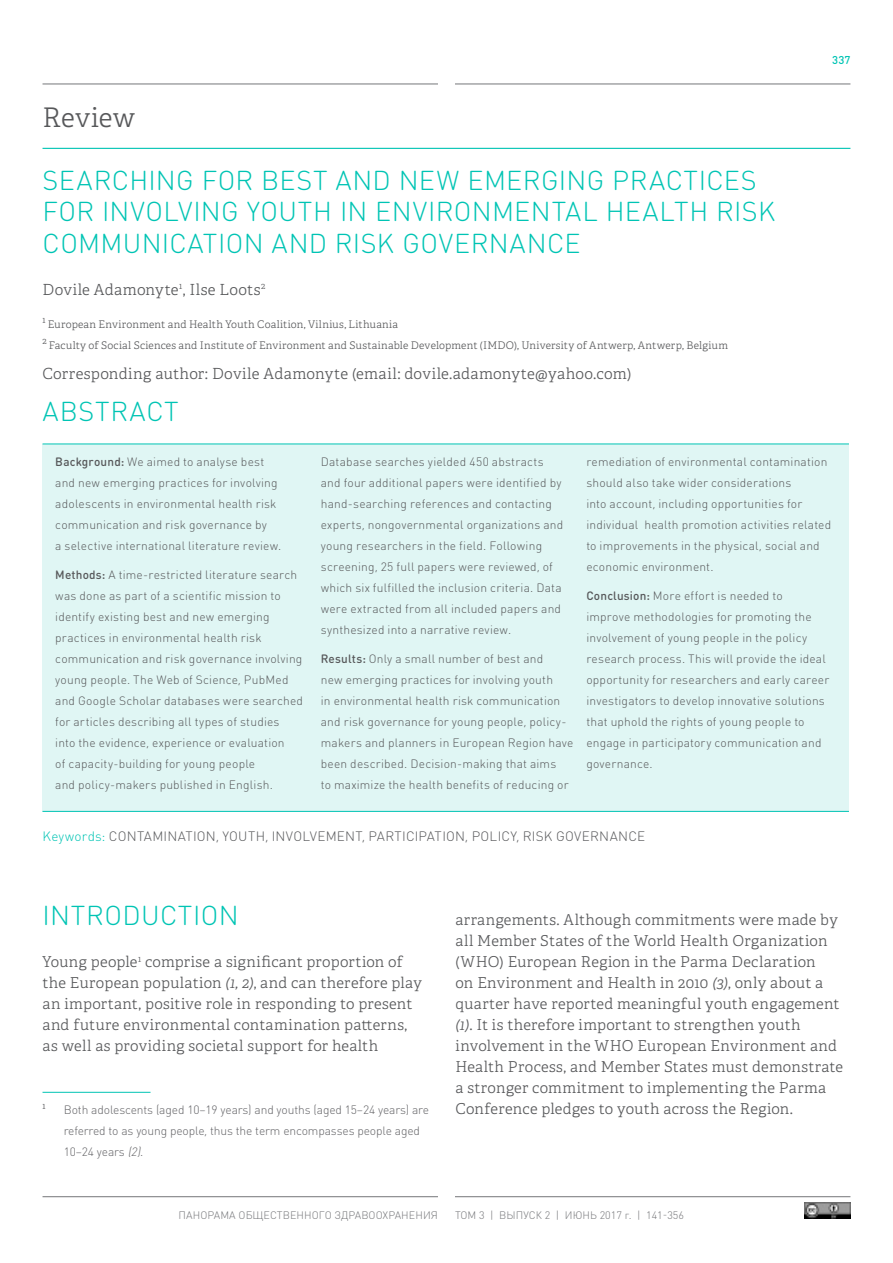
<style>
.page{position:relative;width:893px;height:1263px;background:#fff}
.page>*{position:absolute;margin:0;border:0;box-sizing:border-box;transform-origin:0 0}
.HEAD_B_variable{font:300 27px/31.5px "DIN Round Pro";letter-spacing:.015em;color:#00c4b4}
.HEAD_B{font:300 27px "DIN Round Pro";letter-spacing:.02em;color:#00c4b4}
.HEAD_A{font:300 27px "Adelle CYR";letter-spacing:.01em;color:#57585a}
.Author{font:300 15.3px "Adelle CYR";letter-spacing:.02em;color:#57585a}
.BODY_TEXT{font:300 15px/21px "Adelle CYR";letter-spacing:.02em;color:#57585a}
.KEYWORDS{font:300 13.5px "DIN Round Pro";letter-spacing:.015em;color:#57585a}
.t1{font:300 12px/21px "DIN Round Pro";letter-spacing:.015em;color:#57585a}
.FOOTNOTE_etc{font:300 12px/21px "DIN Round Pro";letter-spacing:-.01em;color:#636366}
.t2{font:500 11.25px "DIN Round Pro";color:#00c4b4}
.t3{font:300 10.8px "DIN Round Pro";letter-spacing:.005em;color:#757679}
.Footnote_author{font:300 10.5px "Adelle CYR";letter-spacing:.02em;color:#57585a}
.Footnote_author-2{font:300 8.85px "Adelle CYR";color:#57585a}
.FOOTNOTE_etc-2{font:300 8.85px "Adelle CYR";color:#57585a}
.s1{font-weight:500}
.s2{color:#00c4b4}
.s3{font-style:italic}
</style>
<div class="page">
<hr style="left:43px;top:84px;width:395px;height:1px;background:#757679">
<hr style="left:455px;top:84px;width:395px;height:1px;background:#757679">
<hr style="left:43px;top:1196px;width:395px;height:1px;background:#757679">
<hr style="left:455px;top:1196px;width:395px;height:1px;background:#757679">
<hr style="left:43px;top:148px;width:807px;height:1px;background:#00c4b4">
<div style="left:43px;top:444px;width:806px;height:367px;background:#e0f6f4"></div>
<hr style="left:43px;top:444px;width:806px;height:1px;background:#00c4b4">
<hr style="left:43px;top:811px;width:806px;height:1px;background:#00c4b4">
<hr style="left:43px;top:1092px;width:108px;height:1px;background:#00c4b4">
<img style="left:804px;top:1202px;width:46px;height:16px">
<p class="HEAD_A" style="left:43px;top:98px;width:94px">Review</p>
<p class="t2" style="left:832px;top:52px;width:20px">337</p>
<p class="HEAD_B_variable" style="left:43px;top:163px;width:735px">SEARCHING FOR BEST AND NEW EMERGING PRACTICES<br>FOR INVOLVING YOUTH IN ENVIRONMENTAL HEALTH RISK<br>COMMUNICATION AND RISK GOVERNANCE</p>
<p class="Author" style="left:43px;top:278px;width:224px">Dovile Adamonyte<sup>1</sup>, Ilse Loots<sup>2</sup></p>
<p class="Footnote_author-2" style="left:43px;top:314px;width:5px">1</p>
<p class="Footnote_author" style="left:48px;top:317px;width:352px">European Environment and Health Youth Coalition, Vilnius, Lithuania</p>
<p class="Footnote_author-2" style="left:43px;top:335px;width:6px">2</p>
<p class="Footnote_author" style="left:49px;top:338px;width:681px">Faculty of Social Sciences and Institute of Environment and Sustainable Development (IMDO), University of Antwerp, Antwerp, Belgium</p>
<p class="Author" style="left:43px;top:362px;width:590px">Corresponding author: Dovile Adamonyte (email: dovile.adamonyte@yahoo.com)</p>
<p class="HEAD_B" style="left:43px;top:393px;width:137px">ABSTRACT</p>
<p class="t1" style="left:55px;top:451px;width:228px"><span class="s1">Background:</span> We aimed to analyse best and new emerging practices for involving adolescents in environmental health risk communication and risk governance by<br>a selective international literature review.</p>
<p class="t1" style="left:55px;top:564px;width:249px"><span class="s1">Methods:</span> A time-restricted literature search was done as part of a scientific mission to identify existing best and new emerging practices in environmental health risk communication and risk governance involving young people. The Web of Science, PubMed and Google Scholar databases were searched for articles describing all types of studies<br>into the evidence, experience or evaluation<br>of capacity-building for young people<br>and policy-makers published in English.</p>
<p class="t1" style="left:321px;top:451px;width:244px">Database searches yielded 450 abstracts and four additional papers were identified by hand-searching references and contacting experts, nongovernmental organizations and young researchers in the field. Following screening, 25 full papers were reviewed, of which six fulfilled the inclusion criteria. Data were extracted from all included papers and synthesized into a narrative review.</p>
<p class="t1" style="left:321px;top:648px;width:254px"><span class="s1">Results:</span> Only a small number of best and<br>new emerging practices for involving youth<br>in environmental health risk communication and risk governance for young people, policy&shy;makers and planners in European Region have been described. Decision-making that aims<br>to maximize the health benefits of reducing or</p>
<p class="t1" style="left:586px;top:451px;width:246px">remediation of environmental contamination should also take wider considerations<br>into account, including opportunities for individual health promotion activities related to improvements in the physical, social and economic environment.</p>
<p class="t1" style="left:586px;top:585px;width:244px"><span class="s1">Conclusion:</span> More effort is needed to improve methodologies for promoting the involvement of young people in the policy research process. This will provide the ideal opportunity for researchers and early career investigators to develop innovative solutions that uphold the rights of young people to engage in participatory communication and governance.</p>
<p class="KEYWORDS" style="left:43px;top:827px;width:604px"><span class="s2">Keywords:</span> CONTAMINATION, YOUTH, INVOLVEMENT, PARTICIPATION, POLICY, RISK GOVERNANCE</p>
<p class="HEAD_B" style="left:43px;top:897px;width:198px">INTRODUCTION</p>
<p class="BODY_TEXT" style="left:43px;top:950px;width:381px">Young people<sup>1</sup> comprise a significant proportion of the European population <span class="s3">(1, 2)</span>, and can therefore play an important, positive role in responding to present and future environmental contamination patterns, as well as providing societal support for health</p>
<p class="FOOTNOTE_etc-2" style="left:43px;top:1099px;width:5px">1</p>
<p class="FOOTNOTE_etc" style="left:64px;top:1098px;width:367px">Both adolescents (aged 10–19 years) and youths (aged 15–24 years) are referred to as young people, thus the term encompasses people aged<br>10–24 years <span class="s3">(2)</span>.</p>
<p class="BODY_TEXT" style="left:455px;top:908px;width:389px">arrangements. Although commitments were made by all Member States of the World Health Organization (WHO) European Region in the Parma Declaration<br>on Environment and Health in 2010 <span class="s3">(3)</span>, only about a quarter have reported meaningful youth engagement <span class="s3">(1)</span>. It is therefore important to strengthen youth involvement in the WHO European Environment and Health Process, and Member States must demonstrate a stronger commitment to implementing the Parma Conference pledges to youth across the Region.</p>
<p class="t3" style="left:179px;top:1208px;width:261px">ПАНОРАМА ОБЩЕСТВЕННОГО ЗДРАВООХРАНЕНИЯ</p>
<p class="t3" style="left:455px;top:1208px;width:230px">ТОМ 3 | ВЫПУСК 2 | ИЮНЬ 2017 г. | 141-356</p>
</div>
